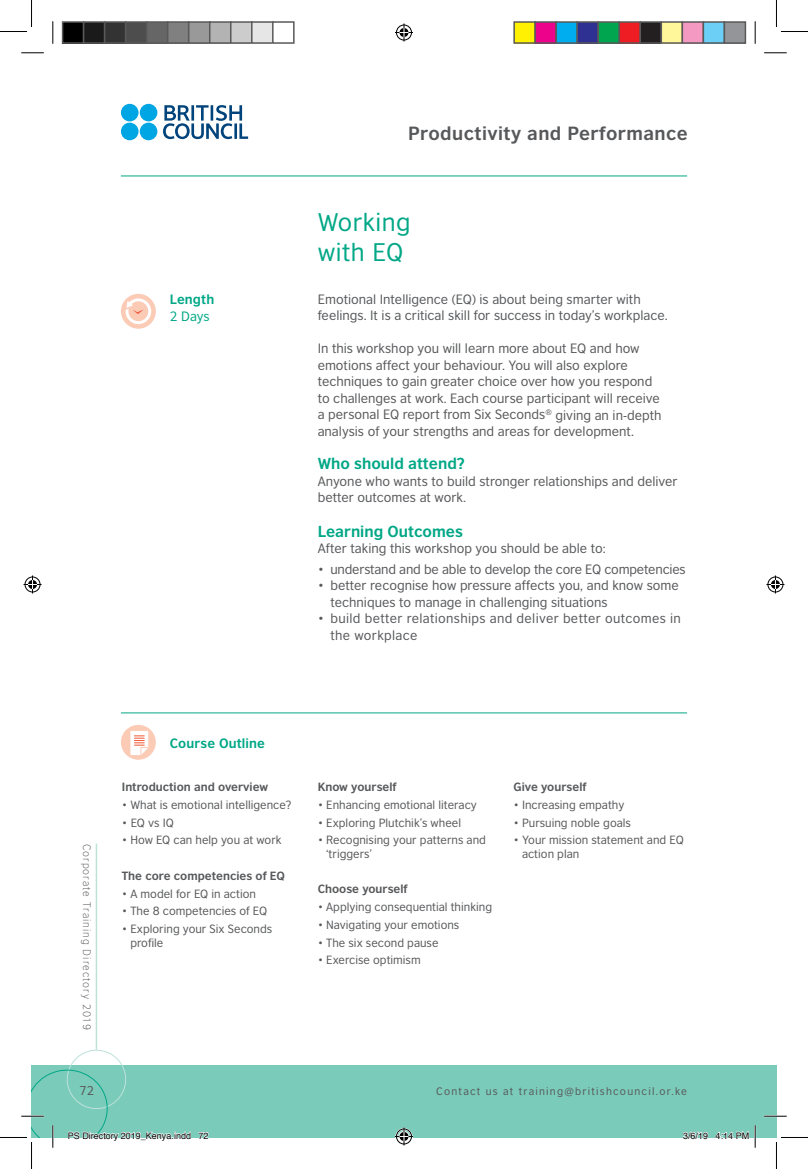
<style>
.page{position:relative;width:808px;height:1169px;background:#fff}
.page>*{position:absolute;margin:0;border:0;box-sizing:border-box;transform-origin:0 0}
.t1{font:24px/30px "British Council Sans";letter-spacing:.02em;color:#00a786}
.t2{font:700 18px "British Council Sans";letter-spacing:.025em;color:#57585a}
.t3{font:700 15px "British Council Sans";color:#00a786}
.t4{font:12.75px/16.5px "British Council Sans";color:#57585a}
.t5{font:12.75px/16.5px "British Council Sans";letter-spacing:.025em;color:#57585a}
.t6{font:700 12.75px "British Council Sans";letter-spacing:.01em;color:#00a786}
.t7{font:12.75px "British Council Sans";color:#00a786}
.t8{font:12px "British Council Sans";color:#57585a}
.t9{font:11.25px/13.5px "British Council Sans";color:#57585a}
.t10{font:700 11.25px "British Council Sans";color:#57585a}
.t11{font:10.2px "British Council Sans";letter-spacing:.12em;color:#57585a}
.t12{font:300 10.2px "British Council Sans";letter-spacing:.1em;color:#57585a}
.t13{font:9px "Helvetica";color:#000}
</style>
<div class="page">
<div style="left:754px;top:1065px;width:22px;height:72px;background:#7bcbbb"></div>
<div style="left:32px;top:1065px;width:722px;height:72px;background:#7bcbbb"></div>
<hr style="left:96px;top:843px;width:1px;height:206px;background:#bde2da">
<hr style="left:121px;top:712px;width:565px;height:1px;background:#00a786">
<div style="left:121px;top:294px;width:35px;height:35px;background:#fccbb6;border-radius:50%"></div>
<svg style="left:125px;top:298px;width:27px;height:27px"></svg>
<div style="left:121px;top:725px;width:35px;height:34px;background:#fccbb6;border-radius:50%"></div>
<svg style="left:130px;top:731px;width:19px;height:24px"></svg>
<svg style="left:163px;top:105px;width:85px;height:34px"></svg>
<svg style="left:121px;top:104px;width:36px;height:36px"></svg>
<hr style="left:121px;top:176px;width:565px;height:1px;background:#00a786">
<hr style="left:763px;top:1115px;width:23px;height:2px;background:#fff">
<hr style="left:753px;top:1125px;width:2px;height:22px;background:#fff">
<svg style="left:21px;top:53px;width:23px;height:1px"></svg>
<svg style="left:764px;top:53px;width:22px;height:1px"></svg>
<svg style="left:763px;top:1115px;width:23px;height:1px"></svg>
<svg style="left:53px;top:21px;width:1px;height:23px"></svg>
<svg style="left:754px;top:21px;width:1px;height:23px"></svg>
<svg style="left:754px;top:1125px;width:1px;height:22px"></svg>
<svg style="left:0;top:0;width:32px;height:32px"></svg>
<svg style="left:776px;top:0;width:31px;height:32px"></svg>
<svg style="left:775px;top:1137px;width:32px;height:32px"></svg>
<svg style="left:395px;top:24px;width:18px;height:18px"></svg>
<svg style="left:395px;top:1127px;width:18px;height:18px"></svg>
<svg style="left:24px;top:575px;width:18px;height:18px"></svg>
<svg style="left:766px;top:575px;width:18px;height:18px"></svg>
<div style="left:63px;top:22px;width:21px;height:21px;background:#000"></div>
<div style="left:62px;top:21px;width:22px;height:23px;border:2px solid #595959"></div>
<div style="left:84px;top:22px;width:21px;height:21px;background:#1a1a1a"></div>
<div style="left:83px;top:21px;width:22px;height:23px;border:2px solid #595959"></div>
<div style="left:105px;top:22px;width:21px;height:21px;background:#333"></div>
<div style="left:104px;top:21px;width:22px;height:23px;border:2px solid #595959"></div>
<div style="left:126px;top:22px;width:21px;height:21px;background:#4d4d4d"></div>
<div style="left:125px;top:21px;width:22px;height:23px;border:2px solid #595959"></div>
<div style="left:147px;top:22px;width:21px;height:21px;background:#666"></div>
<div style="left:146px;top:21px;width:22px;height:23px;border:2px solid #595959"></div>
<div style="left:168px;top:22px;width:21px;height:21px;background:#808080"></div>
<div style="left:167px;top:21px;width:22px;height:23px;border:2px solid #595959"></div>
<div style="left:189px;top:22px;width:21px;height:21px;background:#999"></div>
<div style="left:188px;top:21px;width:22px;height:23px;border:2px solid #595959"></div>
<div style="left:210px;top:22px;width:21px;height:21px;background:#b3b3b3"></div>
<div style="left:209px;top:21px;width:22px;height:23px;border:2px solid #595959"></div>
<div style="left:231px;top:22px;width:21px;height:21px;background:#ccc"></div>
<div style="left:230px;top:21px;width:22px;height:23px;border:2px solid #595959"></div>
<div style="left:252px;top:22px;width:21px;height:21px;background:#e6e6e6"></div>
<div style="left:251px;top:21px;width:22px;height:23px;border:2px solid #595959"></div>
<div style="left:272px;top:21px;width:22px;height:23px;border:2px solid #595959"></div>
<div style="left:514px;top:22px;width:21px;height:21px;background:#fff101"></div>
<div style="left:513px;top:21px;width:22px;height:23px;border:2px solid #595959"></div>
<div style="left:535px;top:22px;width:21px;height:21px;background:#ed028c"></div>
<div style="left:534px;top:21px;width:22px;height:23px;border:2px solid #595959"></div>
<div style="left:556px;top:22px;width:21px;height:21px;background:#00aeef"></div>
<div style="left:555px;top:21px;width:22px;height:23px;border:2px solid #595959"></div>
<div style="left:577px;top:22px;width:21px;height:21px;background:#2e3092"></div>
<div style="left:576px;top:21px;width:22px;height:23px;border:2px solid #595959"></div>
<div style="left:598px;top:22px;width:21px;height:21px;background:#00a54f"></div>
<div style="left:597px;top:21px;width:22px;height:23px;border:2px solid #595959"></div>
<div style="left:619px;top:22px;width:21px;height:21px;background:#ee1d23"></div>
<div style="left:618px;top:21px;width:22px;height:23px;border:2px solid #595959"></div>
<div style="left:640px;top:22px;width:21px;height:21px;background:#231f20"></div>
<div style="left:639px;top:21px;width:22px;height:23px;border:2px solid #595959"></div>
<div style="left:661px;top:22px;width:21px;height:21px;background:#fff79a"></div>
<div style="left:660px;top:21px;width:22px;height:23px;border:2px solid #595959"></div>
<div style="left:682px;top:22px;width:21px;height:21px;background:#f499c2"></div>
<div style="left:681px;top:21px;width:22px;height:23px;border:2px solid #595959"></div>
<div style="left:703px;top:22px;width:21px;height:21px;background:#6bcff6"></div>
<div style="left:702px;top:21px;width:22px;height:23px;border:2px solid #595959"></div>
<div style="left:724px;top:22px;width:21px;height:21px;background:#939598"></div>
<div style="left:723px;top:21px;width:22px;height:23px;border:2px solid #595959"></div>
<svg style="left:0;top:1048px;width:191px;height:121px"></svg>
<svg style="left:198px;top:1132px;width:11px;height:6px"></svg>
<svg style="left:682px;top:1131px;width:26px;height:7px"></svg>
<svg style="left:714px;top:1130px;width:34px;height:8px"></svg>
<p class="t6" style="left:170px;top:291px;width:46px">Length</p>
<p class="t7" style="left:170px;top:308px;width:41px">2 Days</p>
<h2 class="t2" style="left:408px;top:122px;width:281px">Productivity and Performance</h2>
<h1 class="t1" style="left:317px;top:207px;width:94px">Working with EQ</h1>
<p class="t4" style="left:317px;top:291px;width:351px">Emotional Intelligence (EQ) is about being smarter with feelings. It is a critical skill for success in today’s workplace.</p>
<p class="t4" style="left:317px;top:340px;width:345px">In this workshop you will learn more about EQ and how emotions affect your behaviour. You will also explore techniques to gain greater choice over how you respond to challenges at work. Each course participant will receive a personal EQ report from Six Seconds<sup>®</sup> giving an in-depth analysis of your strengths and areas for development.</p>
<p class="t3" style="left:317px;top:454px;width:148px">Who should attend?</p>
<p class="t4" style="left:317px;top:472px;width:361px">Anyone who wants to build stronger relationships and deliver better outcomes at work.</p>
<p class="t3" style="left:317px;top:521px;width:147px">Learning Outcomes</p>
<p class="t4" style="left:317px;top:540px;width:289px">After taking this workshop you should be able to:</p>
<p class="t4" style="left:317px;top:561px;width:369px">• understand and be able to develop the core EQ competencies</p>
<p class="t4" style="left:330px;top:577px;width:350px;text-indent:-13px">• better recognise how pressure affects you, and know some techniques to manage in challenging situations</p>
<p class="t5" style="left:330px;top:610px;width:351px;text-indent:-13px">• build better relationships and deliver better outcomes in the workplace</p>
<p class="t12" style="left:93px;top:843px;width:188px;rotate:90deg">Corporate Training Directory 2019</p>
<p class="t8" style="left:79px;top:1083px;width:16px">72</p>
<p class="t6" style="left:170px;top:735px;width:97px">Course Outline</p>
<p class="t10" style="left:122px;top:779px;width:148px">Introduction and overview</p>
<p class="t9" style="left:122px;top:797px;width:171px">• What is emotional intelligence?</p>
<p class="t9" style="left:122px;top:815px;width:53px">• EQ vs IQ</p>
<p class="t9" style="left:122px;top:833px;width:161px">• How EQ can help you at work</p>
<p class="t10" style="left:122px;top:868px;width:164px">The core competencies of EQ</p>
<p class="t9" style="left:122px;top:886px;width:135px">• A model for EQ in action</p>
<p class="t9" style="left:122px;top:904px;width:147px">• The 8 competencies of EQ</p>
<p class="t9" style="left:130px;top:922px;width:143px;text-indent:-9px">• Exploring your Six Seconds profile</p>
<p class="t10" style="left:317px;top:779px;width:80px">Know yourself</p>
<p class="t9" style="left:317px;top:797px;width:161px">• Enhancing emotional literacy</p>
<p class="t9" style="left:317px;top:815px;width:145px">• Exploring Plutchik’s wheel</p>
<p class="t9" style="left:326px;top:833px;width:161px;text-indent:-9px">• Recognising your patterns and ‘triggers’</p>
<p class="t10" style="left:317px;top:882px;width:91px">Choose yourself</p>
<p class="t9" style="left:317px;top:900px;width:176px">• Applying consequential thinking</p>
<p class="t9" style="left:317px;top:917px;width:143px">• Navigating your emotions</p>
<p class="t9" style="left:317px;top:935px;width:122px">• The six second pause</p>
<p class="t9" style="left:317px;top:953px;width:104px">• Exercise optimism</p>
<p class="t10" style="left:513px;top:779px;width:74px">Give yourself</p>
<p class="t9" style="left:513px;top:797px;width:112px">• Increasing empathy</p>
<p class="t9" style="left:513px;top:815px;width:119px">• Pursuing noble goals</p>
<p class="t9" style="left:521px;top:833px;width:163px;text-indent:-9px">• Your mission statement and EQ action plan</p>
<p class="t11" style="left:436px;top:1085px;width:252px">Contact us at training@britishcouncil.or.ke</p>
<p class="t13" style="left:68px;top:1128px;width:142px">PS Directory 2019_Kenya.indd 72</p>
<p class="t13" style="left:682px;top:1128px;width:68px">3/6/19 4:14 PM</p>
</div>
